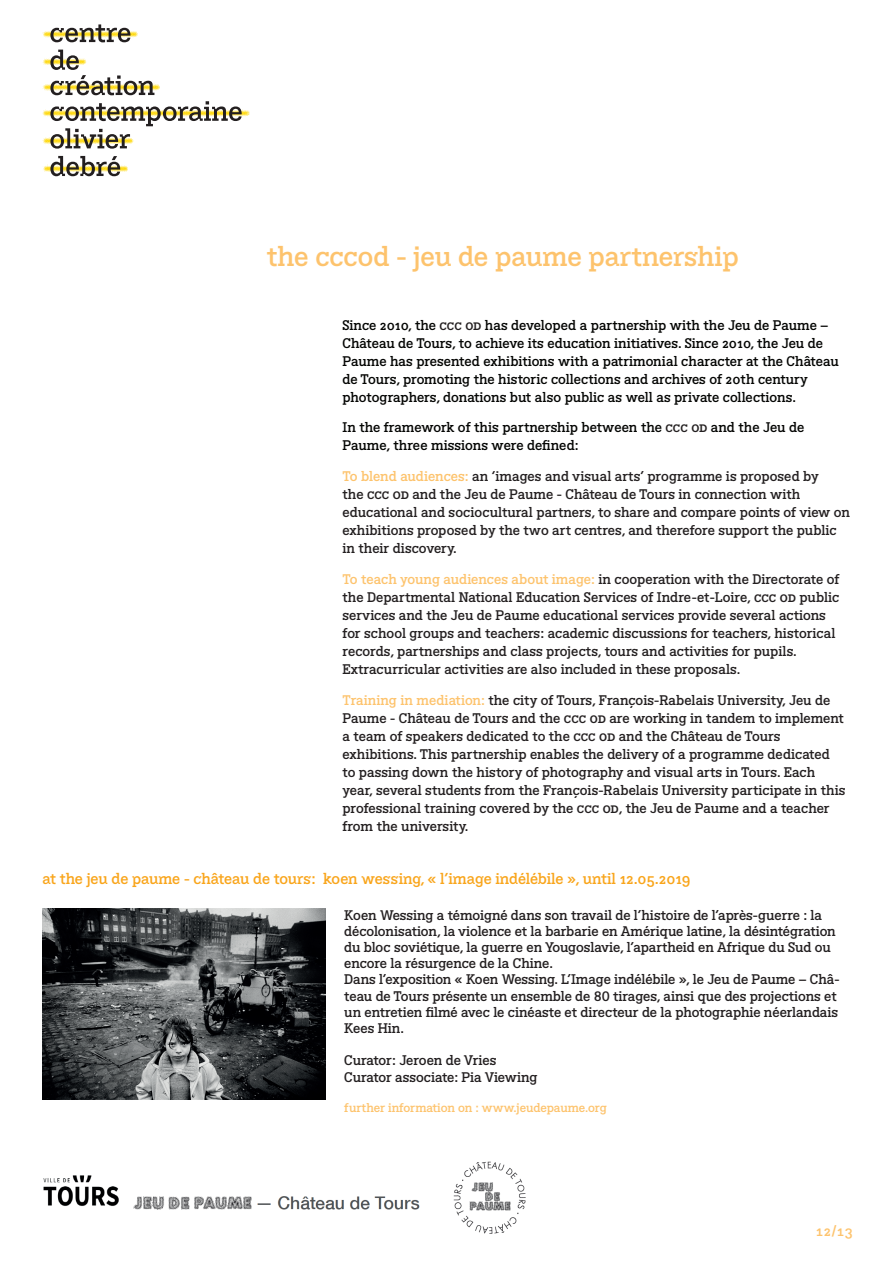
<style>
.page{position:relative;width:893px;height:1263px;background:#fff}
.page>*{position:absolute;margin:0;border:0;box-sizing:border-box;transform-origin:0 0}
.t1{font:27px "BVHCCCOD Titrage";letter-spacing:-.005em;color:#fdc36d}
.t2{font:15px "BVHCCCOD Titrage";letter-spacing:-.01em;color:#f9a51b}
.t3{font:14.25px "BVHCCCOD";color:#fdc36d}
.t4{font:13.5px/18px "BVHCCCOD";letter-spacing:-.005em;color:#231f20}
.t5{font:13.5px/18px "BVHCCCOD";letter-spacing:-.005em;color:#040503}
.t6{font:12px "BVHCCCOD";letter-spacing:-.005em;color:#fdc36d}
.s1{font-family:"BVHCCCOD"}
.s2{color:#231f20}
.s3{color:#fdc36d}
</style>
<div class="page">
<img style="left:43px;top:31px;width:207px;height:141px">
<svg style="left:50px;top:24px;width:80px;height:18px"></svg>
<svg style="left:50px;top:50px;width:104px;height:45px"></svg>
<svg style="left:50px;top:101px;width:192px;height:48px"></svg>
<svg style="left:50px;top:156px;width:70px;height:20px"></svg>
<img style="left:43px;top:1161px;width:483px;height:73px">
<img style="left:43px;top:909px;width:282px;height:191px">
<h1 class="t1" style="left:267px;top:238px;width:473px">the <span class="s1">cccod</span> - jeu de paume partnership</h1>
<p class="t5" style="left:342px;top:317px;width:498px;text-indent:123px"><span class="s2">OD</span> has developed a partnership with the Jeu de Paume – Château de Tours, to achieve its education initiatives. Since 2010, the Jeu de Paume has presented exhibitions with a patrimonial character at the Château de Tours, promoting the historic collections and archives of 20th century photographers, donations but also public as well as private collections.</p>
<p class="t5" style="left:342px;top:419px;width:332px">In the framework of this partnership between the <span class="s2">CCC</span></p>
<p class="t5" style="left:691px;top:419px;width:114px"><span class="s2">OD</span> and the Jeu de</p>
<p class="t5" style="left:342px;top:437px;width:238px">Paume, three missions were defined:</p>
<p class="t4" style="left:342px;top:468px;width:478px"><span class="s3">To blend audiences:</span> an ‘images and visual arts’ programme is proposed by the CCC</p>
<p class="t5" style="left:342px;top:317px;width:106px">Since 2010, the <span class="s2">CCC</span></p>
<p class="t4" style="left:342px;top:486px;width:509px;text-indent:50px">OD and the Jeu de Paume - Château de Tours in connection with educational and sociocultural partners, to share and compare points of view on exhibitions proposed by the two art centres, and therefore support the public in their discovery.</p>
<p class="t4" style="left:342px;top:571px;width:498px"><span class="s3">To teach young audiences about image:</span> in cooperation with the Directorate of the Departmental National Education Services of Indre-et-Loire, CCC</p>
<p class="t4" style="left:342px;top:589px;width:498px;text-indent:437px">OD public services and the Jeu de Paume educational services provide several actions for school groups and teachers: academic discussions for teachers, historical records, partnerships and class projects, tours and activities for pupils.<br>Extracurricular activities are also included in these proposals.</p>
<p class="t4" style="left:342px;top:692px;width:489px"><span class="s3">Training in mediation:</span> the city of Tours, François-Rabelais University, Jeu de<br>Paume - Château de Tours and the CCC</p>
<p class="t4" style="left:590px;top:710px;width:256px">OD are working in tandem to implement</p>
<p class="t4" style="left:342px;top:728px;width:240px">a team of speakers dedicated to the CCC</p>
<p class="t4" style="left:342px;top:728px;width:505px;text-indent:257px">OD and the Château de Tours exhibitions. This partnership enables the delivery of a programme dedicated to passing down the history of photography and visual arts in Tours. Each year, several students from the François-Rabelais University participate in this professional training covered by the CCC</p>
<p class="t4" style="left:603px;top:800px;width:228px">OD, the Jeu de Paume and a teacher</p>
<p class="t4" style="left:342px;top:818px;width:127px">from the university.</p>
<p class="t2" style="left:43px;top:868px;width:650px">at the jeu de paume - château de tours: koen wessing, « l’image indélébile », until 12.05.2019</p>
<p class="t4" style="left:344px;top:907px;width:497px;line-height:16.2px">Koen Wessing a témoigné dans son travail de l’histoire de l’après-guerre : la décolonisation, la violence et la barbarie en Amérique latine, la désintégration du bloc soviétique, la guerre en Yougoslavie, l’apartheid en Afrique du Sud ou encore la résurgence de la Chine.<br>Dans l’exposition « Koen Wessing. L’Image indélébile », le Jeu de Paume – Châ&shy;teau de Tours présente un ensemble de 80 tirages, ainsi que des projections et un entretien filmé avec le cinéaste et directeur de la photographie néerlandais Kees Hin.</p>
<p class="t4" style="left:344px;top:1053px;width:195px;line-height:16.2px">Curator: Jeroen de Vries<br>Curator associate: Pia Viewing</p>
<p class="t6" style="left:344px;top:1100px;width:264px">further information on : www.jeudepaume.org</p>
<p class="t3" style="left:815px;top:1221px;width:40px">12/13</p>
</div>
